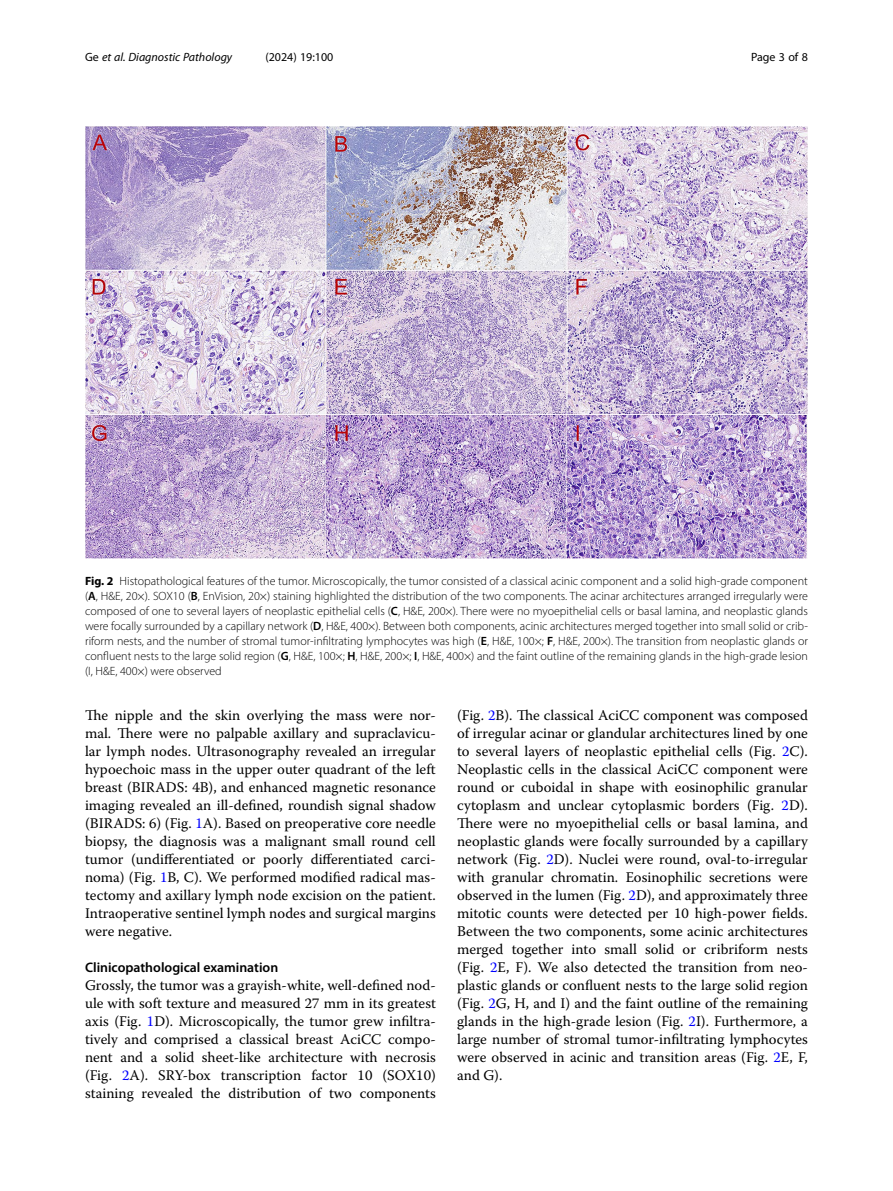
<style>
.page{position:relative;width:893px;height:1191px;background:#fff}
.page>*{position:absolute;margin:0;border:0;box-sizing:border-box;transform-origin:0 0}
.Body_Text{font:14.7px/18px "Warnock Pro";color:#000;text-align:justify}
.Head_2{font:600 13.8px "Myriad Pro";color:#000}
.Figure_Caption{font:300 12px/15px "Myriad Pro";color:#000;text-align:justify}
.t1{font:italic 12px "Myriad Pro";color:#000}
.t2{font:12px "Myriad Pro";color:#000}
.s1{font-style:normal}
.s2{font-weight:700}
.s3{font-weight:600}
.s4{color:#00f}
</style>
<div class="page">
<img style="left:85px;top:126px;width:723px;height:432px">
<p class="t1" style="left:85px;top:50px;width:149px"><span class="s1">Ge</span> et al. Diagnostic Pathology</p>
<p class="t2" style="left:265px;top:50px;width:70px">(2024) 19:100</p>
<p class="t2" style="left:751px;top:50px;width:58px">Page 3 of 8</p>
<p class="Figure_Caption" style="left:85px;top:573px;width:724px"><span class="s2">Fig. 2</span> Histopathological features of the tumor. Microscopically, the tumor consisted of a classical acinic component and a solid high-grade component (<span class="s3">A</span>, H&amp;E, 20×). SOX10 (<span class="s3">B</span>, EnVision, 20×) staining highlighted the distribution of the two components. The acinar architectures arranged irregularly were composed of one to several layers of neoplastic epithelial cells (<span class="s3">C</span>, H&amp;E, 200×). There were no myoepithelial cells or basal lamina, and neoplastic glands were focally surrounded by a capillary network (<span class="s3">D</span>, H&amp;E, 400×). Between both components, acinic architectures merged together into small solid or crib&shy;riform nests, and the number of stromal tumor-infiltrating lymphocytes was high (<span class="s3">E</span>, H&amp;E, 100×; <span class="s3">F</span>, H&amp;E, 200×). The transition from neoplastic glands or confluent nests to the large solid region (<span class="s3">G</span>, H&amp;E, 100×; <span class="s3">H</span>, H&amp;E, 200×; <span class="s3">I</span>, H&amp;E, 400×) and the faint outline of the remaining glands in the high-grade lesion (I, H&amp;E, 400×) were observed</p>
<p class="Body_Text" style="left:85px;top:706px;width:352px">The nipple and the skin overlying the mass were nor&shy;mal. There were no palpable axillary and supraclavicu&shy;lar lymph nodes. Ultrasonography revealed an irregular hypoechoic mass in the upper outer quadrant of the left breast (BIRADS: 4B), and enhanced magnetic resonance imaging revealed an ill-defined, roundish signal shadow (BIRADS: 6) (Fig. <span class="s4">1</span>A). Based on preoperative core needle biopsy, the diagnosis was a malignant small round cell tumor (undifferentiated or poorly differentiated carci&shy;noma) (Fig. <span class="s4">1</span>B, C). We performed modified radical mas&shy;tectomy and axillary lymph node excision on the patient.<br>Intraoperative sentinel lymph nodes and surgical margins were negative.</p>
<p class="Head_2" style="left:85px;top:959px;width:195px">Clinicopathological examination</p>
<p class="Body_Text" style="left:85px;top:976px;width:352px">Grossly, the tumor was a grayish-white, well-defined nod&shy;ule with soft texture and measured 27 mm in its greatest axis (Fig. <span class="s4">1</span>D). Microscopically, the tumor grew infiltra&shy;tively and comprised a classical breast AciCC compo&shy;nent and a solid sheet-like architecture with necrosis (Fig. <span class="s4">2</span>A). SRY-box transcription factor 10 (SOX10) staining revealed the distribution of two components</p>
<p class="Body_Text" style="left:457px;top:706px;width:352px">(Fig. <span class="s4">2</span>B). The classical AciCC component was composed of irregular acinar or glandular architectures lined by one to several layers of neoplastic epithelial cells (Fig. <span class="s4">2</span>C).<br>Neoplastic cells in the classical AciCC component were round or cuboidal in shape with eosinophilic granular cytoplasm and unclear cytoplasmic borders (Fig. <span class="s4">2</span>D).<br>There were no myoepithelial cells or basal lamina, and neoplastic glands were focally surrounded by a capillary network (Fig. <span class="s4">2</span>D). Nuclei were round, oval-to-irregular with granular chromatin. Eosinophilic secretions were observed in the lumen (Fig. <span class="s4">2</span>D), and approximately three mitotic counts were detected per 10 high-power fields.<br>Between the two components, some acinic architectures merged together into small solid or cribriform nests (Fig. <span class="s4">2</span>E, F). We also detected the transition from neo&shy;plastic glands or confluent nests to the large solid region (Fig. <span class="s4">2</span>G, H, and I) and the faint outline of the remaining glands in the high-grade lesion (Fig. <span class="s4">2</span>I). Furthermore, a large number of stromal tumor-infiltrating lymphocytes were observed in acinic and transition areas (Fig. <span class="s4">2</span>E, F, and G).</p>
</div>
